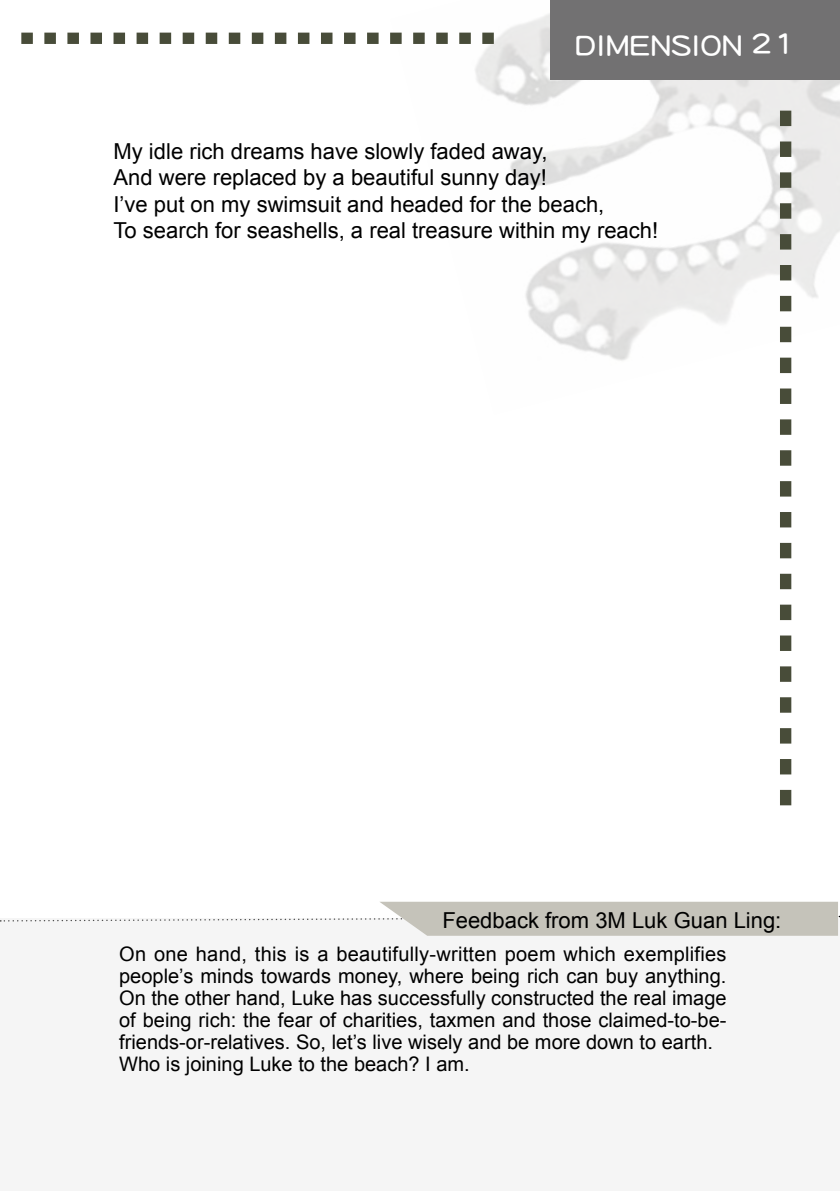
<style>
.page{position:relative;width:840px;height:1191px;background:#fff}
.page>*{position:absolute;margin:0;border:0;box-sizing:border-box;transform-origin:0 0}
.t1{font:28.4px "DF Li Yuan Std W7";color:#fff}
.t2{font:22px/26.4px "Arial";color:#000}
.t3{font:20px/22px "Arial";color:#000}
</style>
<div class="page">
<img style="left:390px;top:13px;width:449px;height:391px">
<svg style="left:21px;top:33px;width:472px;height:11px"></svg>
<svg style="left:778px;top:111px;width:13px;height:694px"></svg>
<div style="left:550px;top:0;width:289px;height:79px;background:#727172"></div>
<div style="left:0;top:918px;width:839px;height:273px;background:#f5f5f5"></div>
<svg style="left:0;top:901px;width:839px;height:34px"></svg>
<h1 class="t1" style="left:574px;top:29px;width:220px">DIMENSION 21</h1>
<p class="t2" style="left:113px;top:138px;width:546px">My idle rich dreams have slowly faded away,<br>And were replaced by a beautiful sunny day!<br>I’ve put on my swimsuit and headed for the beach,<br>To search for seashells, a real treasure within my reach!</p>
<p class="t2" style="left:442px;top:907px;width:340px">Feedback from 3M Luk Guan Ling:</p>
<p class="t3" style="left:119px;top:943px;width:608px">On one hand, this is a beautifully-written poem which exemplifies people’s minds towards money, where being rich can buy anything.<br>On the other hand, Luke has successfully constructed the real image of being rich: the fear of charities, taxmen and those claimed-to-be&shy;friends-or-relatives. So, let’s live wisely and be more down to earth.<br>Who is joining Luke to the beach? I am.</p>
</div>
